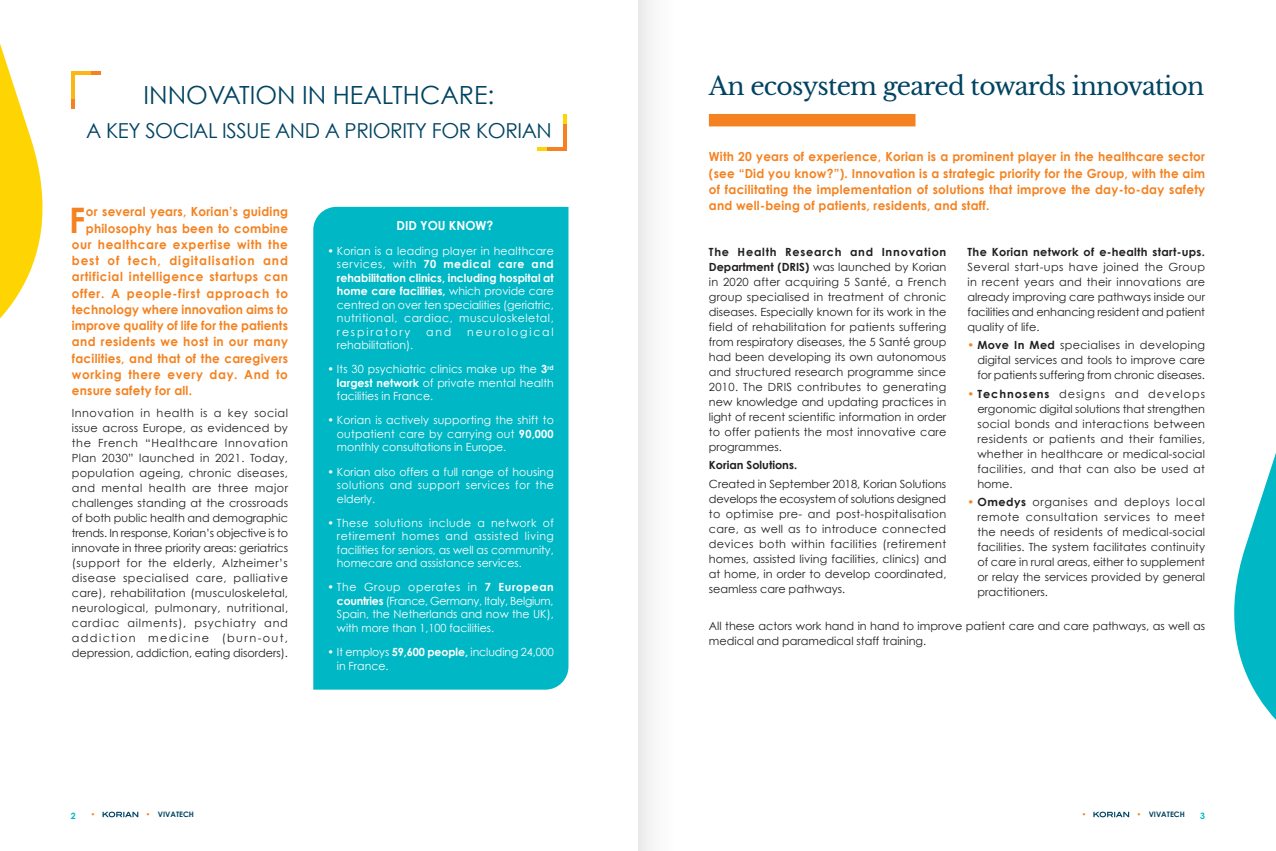
<style>
.page{position:relative;width:1276px;height:851px;background:#fff}
.page>*{position:absolute;margin:0;border:0;box-sizing:border-box;transform-origin:0 0}
.Chapo{font:700 35.12px "Century Gothic";color:#f58220;scale:.96 1}
.Niv1-_Titre_engageme{font:25px "Libre Baskerville";letter-spacing:-.03em;color:#004462}
.titre_bleu_clair_C21{font:25px "Century Gothic";color:#004462}
.titre_bleu_clair_C21-2{font:20.62px "Century Gothic";letter-spacing:-.02em;color:#004462}
.Chapo-2{font:700 12.5px/16.2px "Century Gothic";letter-spacing:.02em;color:#f58220;text-align:justify;scale:.96 1}
.Chapo-3{font:700 12.5px "Century Gothic";letter-spacing:.05em;color:#f58220;scale:.96 1}
.Chapo-4{font:700 12.5px "Century Gothic";letter-spacing:.055em;color:#f58220;scale:.96 1}
.Chapo-5{font:700 12.5px "Century Gothic";letter-spacing:.075em;color:#f58220;scale:.96 1}
.Niv4-Texte_courant{font:700 12.5px "Century Gothic";color:#fff}
.Niv4-Texte_courant-2{font:11.25px/15px "Century Gothic";color:#231f20;text-align:justify}
.Niv4-Texte_courant-3{font:11.25px/13.5px "Century Gothic";color:#fff;text-align:justify}
.Niv4-Texte_courant-4{font:700 11.25px "Century Gothic";color:#231f20}
.Niv4-Texte_courant-5{font:11.25px "Century Gothic";letter-spacing:.17em;color:#fff}
.t1{font:700 8.75px "Century Gothic";color:#00b7c5}
.t2{font:700 7.5px "Century Gothic";color:#004462}
.t3{font:700 7.5px "Century Gothic";color:#f58220}
.s1{font-weight:700}
.s2{font-weight:700;color:#f58220}
.s3{color:#f58220}
</style>
<div class="page">
<svg style="left:103px;top:811px;width:35px;height:6px"></svg>
<svg style="left:1093px;top:811px;width:36px;height:6px"></svg>
<svg style="left:0;top:44px;width:43px;height:275px"></svg>
<hr style="left:71px;top:71px;width:25px;height:4px;background:#fcb615">
<hr style="left:71px;top:71px;width:4px;height:32px;background:#fcb615">
<hr style="left:71px;top:99px;width:4px;height:10px;background:#f58220">
<hr style="left:91px;top:71px;width:10px;height:4px;background:#f58220">
<hr style="left:542px;top:147px;width:25px;height:4px;background:#f58220">
<hr style="left:563px;top:121px;width:4px;height:30px;background:#f58220">
<hr style="left:563px;top:114px;width:4px;height:10px;background:#fed503">
<svg style="left:537px;top:147px;width:9px;height:4px"></svg>
<div style="left:313px;top:207px;width:255px;height:482px;background:#00b7c5"></div>
<div style="left:709px;top:114px;width:206px;height:12px;background:#f58220"></div>
<svg style="left:1234px;top:453px;width:42px;height:267px"></svg>
<div style="left:638px;top:0;width:55px;height:850px;background:linear-gradient(to right,#efeff0,#fff)"></div>
<p class="titre_bleu_clair_C21" style="left:144px;top:80px;width:352px">INNOVATION IN HEALTHCARE:</p>
<p class="titre_bleu_clair_C21-2" style="left:86px;top:118px;width:467px">A KEY SOCIAL ISSUE AND A PRIORITY FOR KORIAN</p>
<p class="Chapo" style="left:69px;top:198px;width:18px">F</p>
<p class="Chapo-2" style="left:86px;top:203px;width:212px">or several years, Korian’s guiding</p>
<p class="Chapo-2" style="left:86px;top:219px;width:212px">philosophy has been to combine</p>
<p class="Chapo-3" style="left:72px;top:236px;width:227px">our healthcare expertise with the</p>
<p class="Chapo-5" style="left:72px;top:252px;width:227px">best of tech, digitalisation and</p>
<p class="Chapo-3" style="left:72px;top:269px;width:227px">artificial intelligence startups can</p>
<p class="Chapo-4" style="left:72px;top:285px;width:227px">offer. A people-first approach to</p>
<p class="Chapo-2" style="left:72px;top:301px;width:227px">technology where innovation aims to</p>
<p class="Chapo-2" style="left:72px;top:317px;width:227px">improve quality of life for the patients</p>
<p class="Chapo-2" style="left:72px;top:333px;width:227px">and residents we host in our many</p>
<p class="Chapo-2" style="left:72px;top:349px;width:227px">facilities, and that of the caregivers</p>
<p class="Chapo-4" style="left:72px;top:366px;width:227px">working there every day. And to</p>
<p class="Chapo-2" style="left:72px;top:382px;width:127px">ensure safety for all.</p>
<p class="Niv4-Texte_courant-2" style="left:72px;top:405px;width:218px">Innovation in health is a key social issue across Europe, as evidenced by the French “Healthcare Innovation Plan 2030” launched in 2021. Today, population ageing, chronic diseases, and mental health are three major challenges standing at the crossroads of both public health and demographic trends. In response, Korian’s objective is to innovate in three priority areas: geriatrics (support for the elderly, Alzheimer’s disease specialised care, palliative care), rehabilitation (musculoskeletal, neurological, pulmonary, nutritional, cardiac ailments), psychiatry and addiction medicine (burn-out, depression, addiction, eating disorders).</p>
<p class="Niv4-Texte_courant" style="left:397px;top:218px;width:98px">DID YOU KNOW?</p>
<p class="Niv4-Texte_courant-3" style="left:337px;top:243px;width:218px;text-indent:-9px">• Korian is a leading player in healthcare services, with <span class="s1">70 medical care and rehabilitation clinics, including hospital at home care facilities,</span> which provide care centred on over ten specialities (geriatric, nutritional, cardiac, musculoskeletal, respiratory</p>
<p class="Niv4-Texte_courant-3" style="left:426px;top:324px;width:27px">and</p>
<p class="Niv4-Texte_courant-5" style="left:467px;top:324px;width:88px">neurological</p>
<p class="Niv4-Texte_courant-3" style="left:337px;top:338px;width:78px">rehabilitation).</p>
<p class="Niv4-Texte_courant-3" style="left:337px;top:362px;width:218px;text-indent:-9px">• Its 30 psychiatric clinics make up the <span class="s1">3</span><sup>rd </sup><span class="s1">largest network</span> of private mental health facilities in France.</p>
<p class="Niv4-Texte_courant-3" style="left:337px;top:413px;width:218px;text-indent:-9px">• Korian is actively supporting the shift to outpatient care by carrying out <span class="s1">90,000 </span>monthly consultations in Europe.</p>
<p class="Niv4-Texte_courant-3" style="left:337px;top:464px;width:218px;text-indent:-9px">• Korian also offers a full range of housing solutions and support services for the elderly.</p>
<p class="Niv4-Texte_courant-3" style="left:337px;top:515px;width:218px;text-indent:-9px">• These solutions include a network of retirement homes and assisted living facilities for seniors, as well as community, homecare and assistance services.</p>
<p class="Niv4-Texte_courant-3" style="left:337px;top:580px;width:218px;text-indent:-9px">• The Group operates in <span class="s1">7 European countries</span> (France, Germany, Italy, Belgium, Spain, the Netherlands and now the UK), with more than 1,100 facilities.</p>
<p class="Niv4-Texte_courant-3" style="left:337px;top:645px;width:218px;text-indent:-9px">• It employs <span class="s1">59,600 people,</span> including 24,000 in France.</p>
<p class="Niv1-_Titre_engageme" style="left:709px;top:71px;width:497px">An ecosystem geared towards innovation</p>
<p class="Chapo-2" style="left:709px;top:148px;width:518px">With 20 years of experience, Korian is a prominent player in the healthcare sector (see “Did you know?”). Innovation is a strategic priority for the Group, with the aim of facilitating the implementation of solutions that improve the day-to-day safety and well-being of patients, residents, and staff.</p>
<p class="Niv4-Texte_courant-2" style="left:709px;top:244px;width:239px"><span class="s1">The Health Research and Innovation Department (DRIS)</span> was launched by Korian in 2020 after acquiring 5 Santé, a French group specialised in treatment of chronic diseases. Especially known for its work in the field of rehabilitation for patients suffering from respiratory diseases, the 5 Santé group had been developing its own autonomous and structured research programme since 2010. The DRIS contributes to generating new knowledge and updating practices in light of recent scientific information in order to offer patients the most innovative care programmes.</p>
<p class="Niv4-Texte_courant-4" style="left:709px;top:458px;width:90px">Korian Solutions.</p>
<p class="Niv4-Texte_courant-2" style="left:709px;top:476px;width:239px">Created in September 2018, Korian Solutions develops the ecosystem of solutions designed to optimise pre- and post-hospitalisation care, as well as to introduce connected devices both within facilities (retirement homes, assisted living facilities, clinics) and at home, in order to develop coordinated, seamless care pathways.</p>
<p class="Niv4-Texte_courant-2" style="left:967px;top:244px;width:239px"><span class="s1">The Korian network of e-health start-ups.<br></span>Several start-ups have joined the Group in recent years and their innovations are already improving care pathways inside our facilities and enhancing resident and patient quality of life.</p>
<p class="Niv4-Texte_courant-2" style="left:977px;top:337px;width:229px;text-indent:-10px"><span class="s2">•</span> <span class="s1">Move In Med</span> specialises in developing digital services and tools to improve care for patients suffering from chronic diseases.</p>
<p class="Niv4-Texte_courant-2" style="left:977px;top:386px;width:229px;text-indent:-10px"><span class="s2">•</span> <span class="s1">Technosens</span> designs and develops ergonomic digital solutions that strengthen social bonds and interactions between residents or patients and their families, whether in healthcare or medical-social facilities, and that can also be used at home.</p>
<p class="Niv4-Texte_courant-2" style="left:977px;top:494px;width:229px;text-indent:-10px"><span class="s2">•</span> <span class="s1">Omedys</span> organises and deploys local remote consultation services to meet the needs of residents of medical-social facilities. The system facilitates continuity of care in rural areas, either to supplement or relay the services provided by general practitioners.</p>
<p class="Niv4-Texte_courant-2" style="left:709px;top:618px;width:498px">All these actors work hand in hand to improve patient care and care pathways, as well as medical and paramedical staff training.</p>
<p class="t1" style="left:71px;top:809px;width:6px">2</p>
<p class="t3" style="left:91px;top:809px;width:6px">•</p>
<p class="t2" style="left:146px;top:809px;width:50px"><span class="s3">•</span> VIVATECH</p>
<p class="t3" style="left:1081px;top:809px;width:6px">•</p>
<p class="t2" style="left:1136px;top:809px;width:50px"><span class="s3">•</span> VIVATECH</p>
<p class="t1" style="left:1200px;top:809px;width:6px">3</p>
</div>
